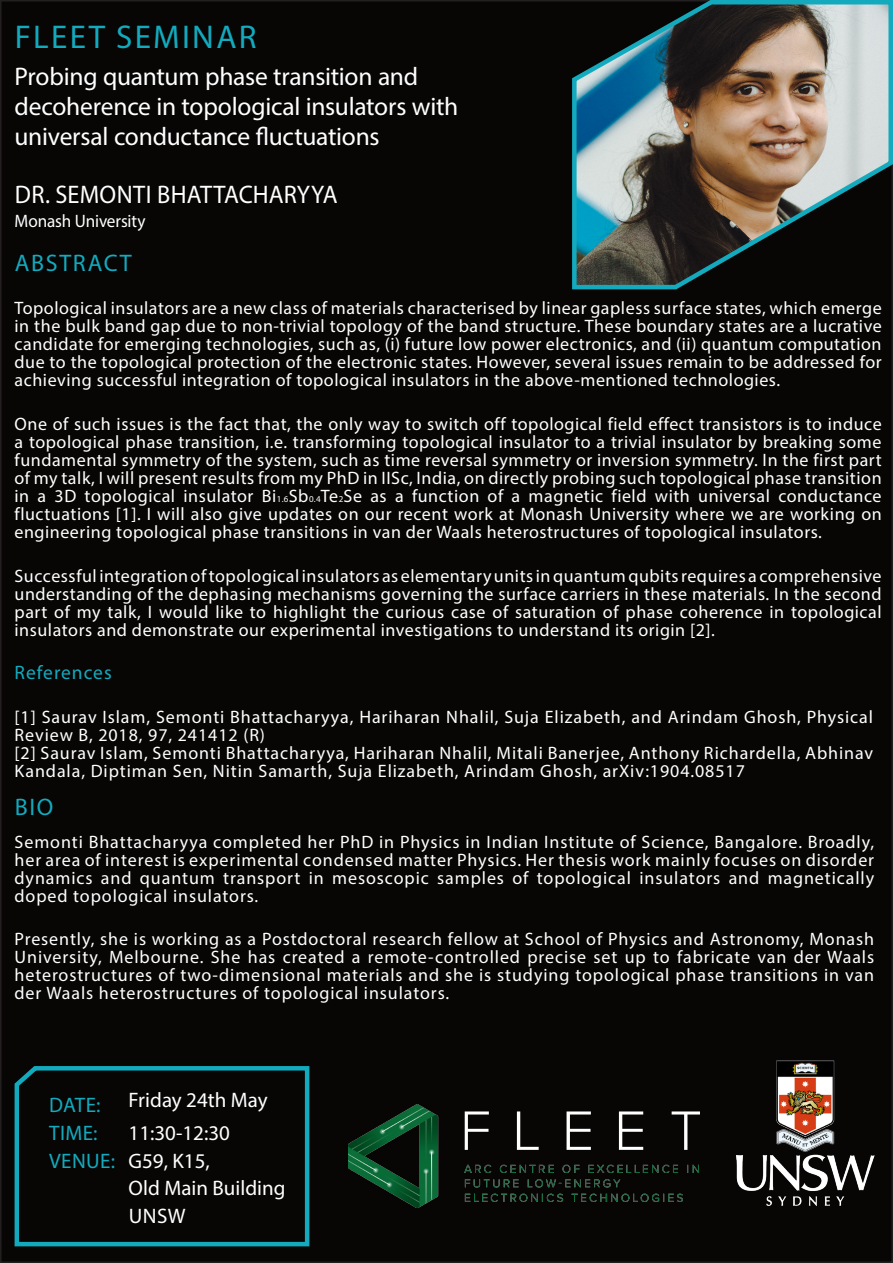
<style>
.page{position:relative;width:893px;height:1263px;background:#fff}
.page>*{position:absolute;margin:0;border:0;box-sizing:border-box;transform-origin:0 0}
.t1{font:33px "Myriad Pro";letter-spacing:.07em;color:#13aabe}
.Abstract_intro{font:25.5px/30px "Myriad Pro";letter-spacing:-.01em;color:#fff}
.Abstract_intro-2{font:25.5px "Myriad Pro";letter-spacing:-.01em;color:#fff;scale:.95 1}
.t2{font:24px "Myriad Pro";letter-spacing:.07em;color:#13aabe}
.t3{font:21px "Myriad Pro";color:#fff}
.t4{font:21px "Myriad Pro";letter-spacing:.02em;color:#13aabe}
.t5{font:19.5px "Myriad Pro";letter-spacing:.05em;color:#13aabe}
.t6{font:18px/18px "Myriad Pro";letter-spacing:.05em;color:#fff;text-align:justify}
.t7{font:18px "Myriad Pro";letter-spacing:-.01em;color:#fff;scale:.95 1}
.s1{font-size:9px}
</style>
<div class="page">
<div style="left:1px;top:1px;width:891px;height:1261px;background:#070605"></div>
<img style="left:349px;top:1105px;width:351px;height:103px">
<img style="left:736px;top:1060px;width:139px;height:146px">
<svg style="left:570px;top:0;width:323px;height:292px"></svg>
<svg style="left:14px;top:1066px;width:296px;height:181px"></svg>
<p class="t1" style="left:15px;top:16px;width:243px">FLEET SEMINAR</p>
<p class="Abstract_intro" style="left:15px;top:61px;width:445px">Probing quantum phase transition and decoherence in topological insulators with universal conductance fluctuations</p>
<p class="Abstract_intro-2" style="left:15px;top:178px;width:341px">DR. SEMONTI BHATTACHARYYA</p>
<p class="t7" style="left:15px;top:210px;width:139px">Monash University</p>
<p class="t2" style="left:15px;top:248px;width:119px">ABSTRACT</p>
<p class="t6" style="left:15px;top:299px;width:869px">Topological insulators are a new class of materials characterised by linear gapless surface states, which emerge in the bulk band gap due to non-trivial topology of the band structure. These boundary states are a lucrative candidate for emerging technologies, such as, (i) future low power electronics, and (ii) quantum computation due to the topological protection of the electronic states. However, several issues remain to be addressed for achieving successful integration of topological insulators in the above-mentioned technologies.</p>
<p class="t6" style="left:15px;top:415px;width:869px">One of such issues is the fact that, the only way to switch off topological field effect transistors is to induce a topological phase transition, i.e. transforming topological insulator to a trivial insulator by breaking some fundamental symmetry of the system, such as time reversal symmetry or inversion symmetry. In the first part of my talk, I will present results from my PhD in IISc, India, on directly probing such topological phase transition in a 3D topological insulator Bi<span class="s1">1.6</span>Sb<span class="s1">0.4</span>Te<span class="s1">2</span>Se as a function of a magnetic field with universal conductance fluctuations [1]. I will also give updates on our recent work at Monash University where we are working on engineering topological phase transitions in van der Waals heterostructures of topological insulators.</p>
<p class="t6" style="left:15px;top:566px;width:869px">Successful integration of topological insulators as elementary units in quantum qubits requires a comprehensive understanding of the dephasing mechanisms governing the surface carriers in these materials. In the second part of my talk, I would like to highlight the curious case of saturation of phase coherence in topological insulators and demonstrate our experimental investigations to understand its origin [2].</p>
<p class="t5" style="left:15px;top:660px;width:99px">References</p>
<p class="t6" style="left:15px;top:707px;width:860px">[1] Saurav Islam, Semonti Bhattacharyya, Hariharan Nhalil, Suja Elizabeth, and Arindam Ghosh, Physical<br>Review B, 2018, 97, 241412 (R)</p>
<p class="t6" style="left:15px;top:743px;width:860px">[2] Saurav Islam, Semonti Bhattacharyya, Hariharan Nhalil, Mitali Banerjee, Anthony Richardella, Abhinav<br>Kandala, Diptiman Sen, Nitin Samarth, Suja Elizabeth, Arindam Ghosh, arXiv:1904.08517</p>
<p class="t2" style="left:15px;top:792px;width:40px">BIO</p>
<p class="t6" style="left:15px;top:832px;width:861px">Semonti Bhattacharyya completed her PhD in Physics in Indian Institute of Science, Bangalore. Broadly, her area of interest is experimental condensed matter Physics. Her thesis work mainly focuses on disorder dynamics and quantum transport in mesoscopic samples of topological insulators and magnetically doped topological insulators.</p>
<p class="t6" style="left:15px;top:930px;width:861px">Presently, she is working as a Postdoctoral research fellow at School of Physics and Astronomy, Monash University, Melbourne. She has created a remote-controlled precise set up to fabricate van der Waals heterostructures of two-dimensional materials and she is studying topological phase transitions in van der Waals heterostructures of topological insulators.</p>
<p class="t4" style="left:49px;top:1092px;width:53px">DATE:</p>
<p class="t3" style="left:129px;top:1087px;width:141px">Friday 24th May</p>
<p class="t4" style="left:49px;top:1120px;width:50px">TIME:</p>
<p class="t3" style="left:129px;top:1120px;width:103px">11:30-12:30</p>
<p class="t4" style="left:49px;top:1148px;width:68px">VENUE:</p>
<p class="t3" style="left:129px;top:1148px;width:83px">G59, K15,</p>
<p class="t3" style="left:129px;top:1175px;width:158px">Old Main Building</p>
<p class="t3" style="left:129px;top:1203px;width:58px">UNSW</p>
</div>
